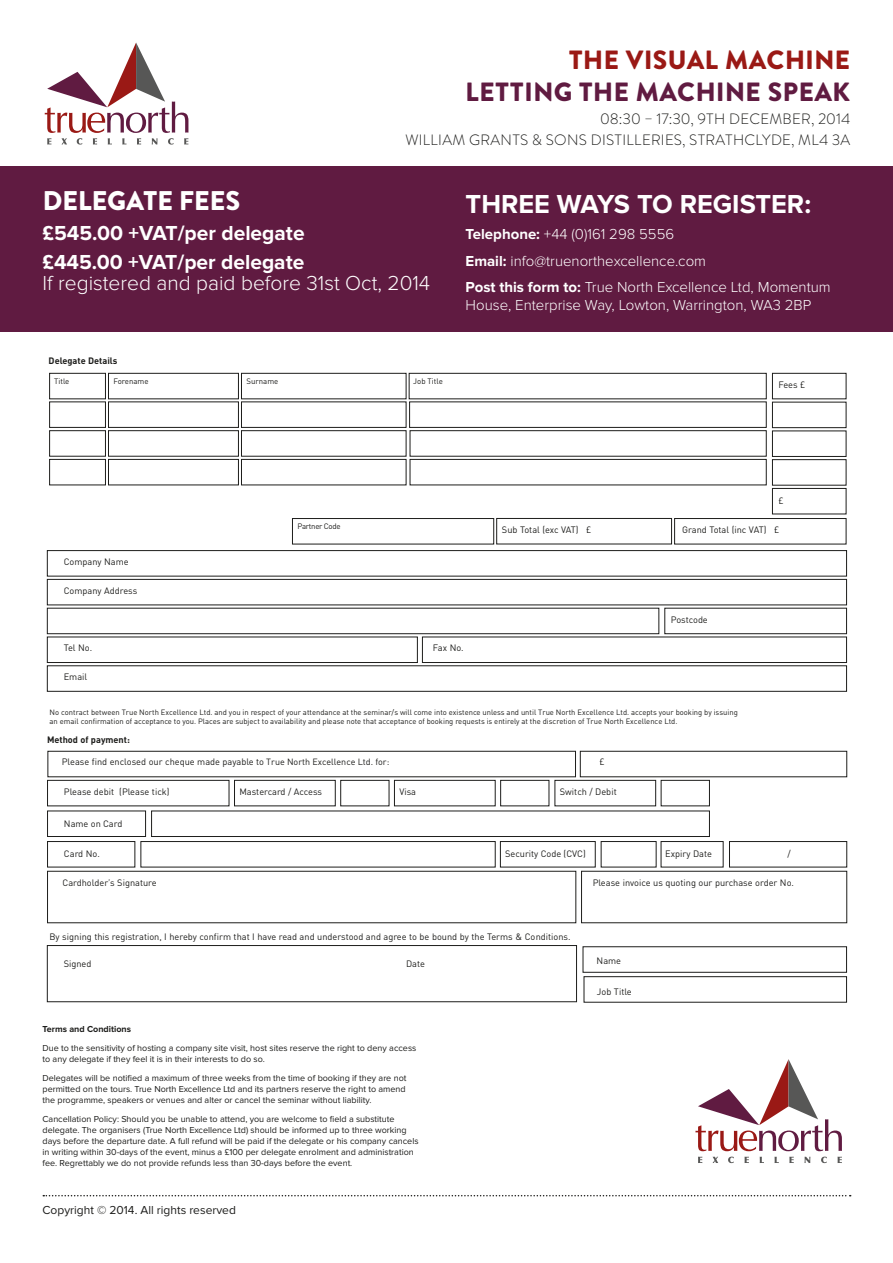
<style>
.page{position:relative;width:893px;height:1263px;background:#fff}
.page>*{position:absolute;margin:0;border:0;box-sizing:border-box;transform-origin:0 0}
.t1{font:700 27px "Proxima Nova";color:#fff}
.t2{font:900 27px "Brandon Text";color:#fff}
.t3{font:900 26.4px "Brandon Text";letter-spacing:.02em;color:#601b41}
.t4{font:900 26.4px "Brandon Text";letter-spacing:.02em;color:#9a1915}
.t5{font:700 21px/29.5px "Proxima Nova";color:#fff}
.t6{font:300 21px "Proxima Nova";color:#fff}
.t7{font:300 15px/26.5px "Proxima Nova";color:#fff}
.t8{font:300 15px/21px "Brandon Text";letter-spacing:.02em;color:#1d1d1b;text-align:right}
.t9{font:12px "Proxima Nova";color:#1d1d1b}
.t10{font:9.15px "DIN";color:#1d1d1b}
.t11{font:700 9.15px "DIN";color:#1d1d1b}
.t12{font:9px/10.8px "Proxima Nova";color:#1d1d1b}
.t13{font:700 9px "Proxima Nova";color:#1d1d1b}
.t14{font:7.8px "DIN";color:#1d1d1b}
.t15{font:7.8px "DIN";letter-spacing:-.035em;color:#1d1d1b}
.t16{font:7.65px/9.1px "DIN";color:#1d1d1b}
.s1{font-weight:700}
.s2{font-size:9px}
</style>
<div class="page">
<div style="left:0;top:166px;width:893px;height:166px;background:#601b41"></div>
<svg style="left:695px;top:1059px;width:147px;height:104px"></svg>
<svg style="left:43px;top:1195px;width:808px;height:1px"></svg>
<svg style="left:47px;top:945px;width:800px;height:57px"></svg>
<div style="left:47px;top:550px;width:800px;height:26px;border:1px solid #1d1d1b"></div>
<div style="left:47px;top:579px;width:800px;height:26px;border:1px solid #1d1d1b"></div>
<div style="left:47px;top:665px;width:800px;height:27px;border:1px solid #1d1d1b"></div>
<svg style="left:47px;top:607px;width:800px;height:56px"></svg>
<div style="left:674px;top:518px;width:172px;height:26px;border:1px solid #1d1d1b"></div>
<div style="left:496px;top:518px;width:176px;height:26px;border:1px solid #1d1d1b"></div>
<svg style="left:49px;top:372px;width:57px;height:114px"></svg>
<div style="left:108px;top:373px;width:131px;height:26px;border:1px solid #1d1d1b"></div>
<svg style="left:108px;top:401px;width:386px;height:144px"></svg>
<svg style="left:241px;top:372px;width:606px;height:143px"></svg>
<svg style="left:47px;top:750px;width:800px;height:173px"></svg>
<svg style="left:47px;top:779px;width:663px;height:89px"></svg>
<div style="left:661px;top:841px;width:62px;height:26px;border:1px solid #1d1d1b"></div>
<div style="left:581px;top:871px;width:266px;height:52px;background:#fff"></div>
<div style="left:581px;top:871px;width:266px;height:52px;border:1px solid #1d1d1b"></div>
<svg style="left:45px;top:43px;width:143px;height:102px"></svg>
<h2 class="t4" style="left:569px;top:42px;width:283px">THE VISUAL MACHINE</h2>
<h2 class="t3" style="left:466px;top:73px;width:386px">LETTING THE MACHINE SPEAK</h2>
<h3 class="t8" style="left:405px;top:107px;width:446px">08:30 – 17:30, 9TH DECEMBER, 2014<br>WILLIAM GRANTS &amp; SONS DISTILLERIES, STRATHCLYDE, ML4 3A</h3>
<h1 class="t2" style="left:43px;top:182px;width:199px">DELEGATE FEES</h1>
<h3 class="t5" style="left:43px;top:218px;width:264px">£545.00 +VAT/per delegate £445.00 +VAT/per delegate</h3>
<h3 class="t6" style="left:43px;top:271px;width:389px">If registered and paid before 31st Oct, 2014</h3>
<p class="t11" style="left:49px;top:355px;width:70px">Delegate Details</p>
<p class="t14" style="left:54px;top:376px;width:17px">Title</p>
<p class="t14" style="left:113px;top:376px;width:37px">Forename</p>
<p class="t14" style="left:247px;top:376px;width:33px">Surname</p>
<p class="t14" style="left:413px;top:376px;width:31px">Job Title</p>
<h1 class="t1" style="left:466px;top:188px;width:347px">THREE WAYS TO REGISTER:</h1>
<h3 class="t7" style="left:466px;top:221px;width:367px"><span class="s1">Telephone:</span> +44 (0)161 298 5556<br><span class="s1">Email:</span> info@truenorthexcellence.com<br><span class="s1">Post this form to:</span> True North Excellence Ltd, Momentum</h3>
<h3 class="t7" style="left:466px;top:292px;width:347px">House, Enterprise Way, Lowton, Warrington, WA3 2BP</h3>
<p class="t10" style="left:778px;top:379px;width:28px">Fees £</p>
<p class="t10" style="left:64px;top:556px;width:67px">Company Name</p>
<p class="t10" style="left:64px;top:585px;width:75px">Company Address</p>
<p class="t15" style="left:297px;top:521px;width:45px">Partner Code</p>
<p class="t10" style="left:778px;top:494px;width:7px">£</p>
<p class="t10" style="left:502px;top:524px;width:91px">Sub Total (exc VAT) £</p>
<p class="t10" style="left:682px;top:524px;width:99px">Grand Total (inc VAT) £</p>
<p class="t10" style="left:671px;top:613px;width:39px">Postcode</p>
<p class="t10" style="left:64px;top:642px;width:30px">Tel No.</p>
<p class="t10" style="left:433px;top:642px;width:32px">Fax No.</p>
<p class="t10" style="left:64px;top:671px;width:25px">Email</p>
<p class="t16" style="left:50px;top:707px;width:690px">No contract between True North Excellence Ltd. and you in respect of your attendance at the seminar/s will come into existence unless and until True North Excellence Ltd. accepts your booking by issuing an email confirmation of acceptance to you. Places are subject to availability and please note that acceptance of booking requests is entirely at the discretion of True North Excellence Ltd.</p>
<p class="t11" style="left:47px;top:733px;width:85px">Method of payment:</p>
<p class="t10" style="left:62px;top:756px;width:329px">Please find enclosed our cheque made payable to <span class="s2">True North Excellence Ltd. for:</span></p>
<p class="t10" style="left:599px;top:756px;width:7px">£</p>
<p class="t10" style="left:64px;top:786px;width:107px">Please debit (Please tick)</p>
<p class="t10" style="left:239px;top:786px;width:84px">Mastercard / Access</p>
<p class="t10" style="left:399px;top:786px;width:18px">Visa</p>
<p class="t10" style="left:560px;top:786px;width:58px">Switch / Debit</p>
<p class="t10" style="left:64px;top:818px;width:60px">Name on Card</p>
<p class="t10" style="left:64px;top:848px;width:37px">Card No.</p>
<p class="t10" style="left:505px;top:848px;width:82px">Security Code (CVC)</p>
<p class="t10" style="left:665px;top:848px;width:48px">Expiry Date</p>
<p class="t10" style="left:787px;top:848px;width:5px">/</p>
<p class="t10" style="left:62px;top:877px;width:96px">Cardholder’s Signature</p>
<p class="t10" style="left:593px;top:876px;width:203px">Please invoice us quoting our purchase order No.</p>
<p class="t10" style="left:50px;top:931px;width:523px">By signing this registration, I hereby confirm that I have read and understood and agree to be bound by the Terms &amp; Conditions.</p>
<p class="t10" style="left:64px;top:958px;width:29px">Signed</p>
<p class="t10" style="left:406px;top:958px;width:20px">Date</p>
<p class="t13" style="left:43px;top:1024px;width:90px">Terms and Conditions</p>
<p class="t12" style="left:43px;top:1043px;width:375px">Due to the sensitivity of hosting a company site visit, host sites reserve the right to deny access to any delegate if they feel it is in their interests to do so.</p>
<p class="t12" style="left:43px;top:1073px;width:365px;text-align:justify">Delegates will be notified a maximum of three weeks from the time of booking if they are not permitted on the tours. True North Excellence Ltd and its partners reserve the right to amend the programme, speakers or venues and alter or cancel the seminar without liability.</p>
<p class="t12" style="left:43px;top:1114px;width:378px">Cancellation Policy: Should you be unable to attend, you are welcome to field a substitute delegate. The organisers (True North Excellence Ltd) should be informed up to three working days before the departure date. A full refund will be paid if the delegate or his company cancels in writing within 30-days of the event, minus a £100 per delegate enrolment and administration fee. Regrettably we do not provide refunds less than 30-days before the event.</p>
<h3 class="t9" style="left:43px;top:1204px;width:195px">Copyright © 2014. All rights reserved</h3>
<p class="t10" style="left:597px;top:955px;width:26px">Name</p>
<p class="t10" style="left:597px;top:985px;width:36px">Job Title</p>
</div>
